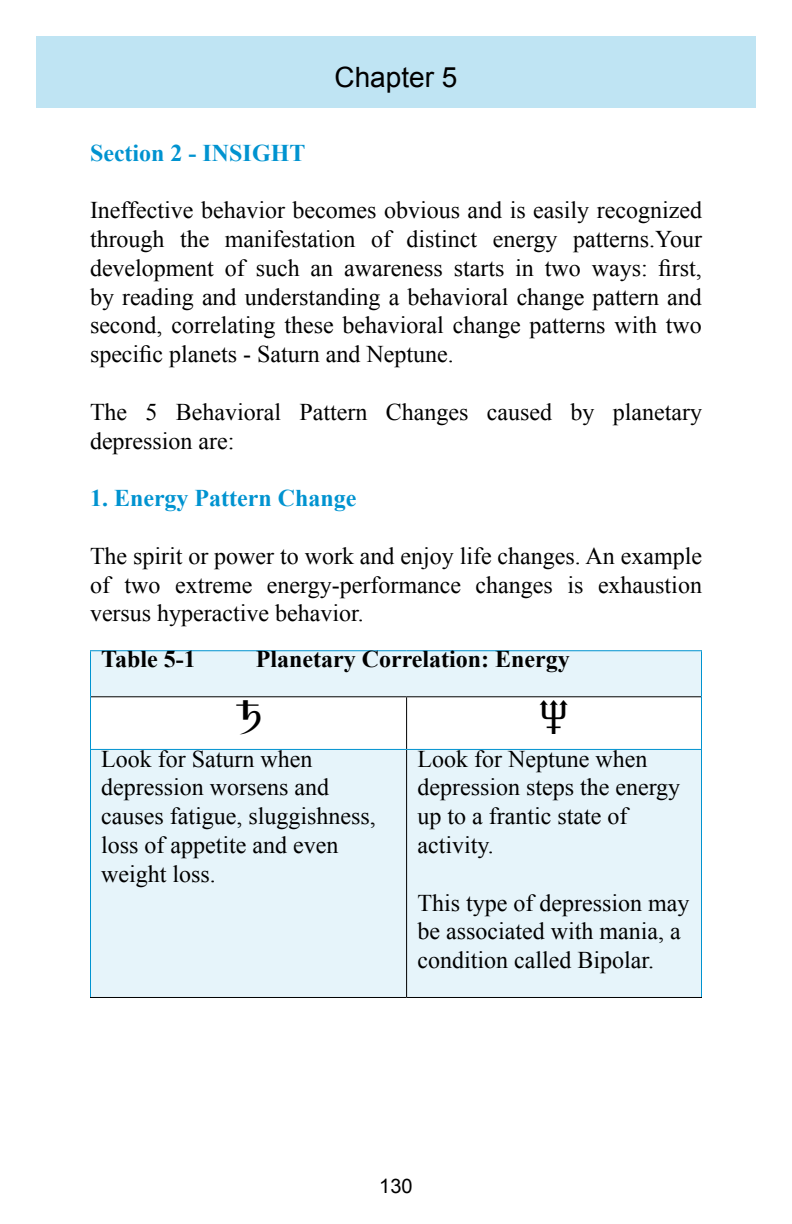
<style>
.page{position:relative;width:792px;height:1224px;background:#fff}
.page>*{position:absolute;margin:0;border:0;box-sizing:border-box;transform-origin:0 0}
.t1{font:48px "Astro";color:#000}
.t2{font:28px "Arial";color:#000}
.t3{font:24px/28.8px "Times New Roman";color:#000}
.t4{font:700 24px "Times New Roman";color:#0093d0}
.t5{font:700 24px "Times New Roman";color:#000}
.t6{font:20px "Arial";color:#000}
</style>
<div class="page">
<div style="left:36px;top:36px;width:720px;height:72px;background:#bfe4f3"></div>
<svg style="left:91px;top:651px;width:610px;height:346px;background:#e9f5fa"></svg>
<hr style="left:90px;top:650px;width:317px;height:1px;background:#0093d0">
<hr style="left:90px;top:651px;width:1px;height:46px;background:#0093d0">
<hr style="left:407px;top:650px;width:295px;height:1px;background:#0093d0">
<hr style="left:701px;top:651px;width:1px;height:46px;background:#0093d0">
<hr style="left:90px;top:697px;width:1px;height:52px;background:#0093d0">
<hr style="left:701px;top:697px;width:1px;height:52px;background:#0093d0">
<hr style="left:90px;top:749px;width:317px;height:1px;background:#0093d0">
<hr style="left:90px;top:750px;width:1px;height:247px;background:#0093d0">
<hr style="left:407px;top:749px;width:295px;height:1px;background:#0093d0">
<hr style="left:701px;top:750px;width:1px;height:247px;background:#0093d0">
<hr style="left:91px;top:696px;width:316px;height:1px;background:#000">
<hr style="left:407px;top:696px;width:294px;height:1px;background:#000">
<hr style="left:406px;top:697px;width:1px;height:52px;background:#000">
<hr style="left:406px;top:750px;width:1px;height:247px;background:#000">
<hr style="left:90px;top:997px;width:317px;height:1px;background:#000">
<hr style="left:407px;top:997px;width:295px;height:1px;background:#000">
<p class="t4" style="left:90px;top:136px;width:217px">Section 2 - INSIGHT</p>
<p class="t2" style="left:335px;top:59px;width:124px">Chapter 5</p>
<p class="t3" style="left:90px;top:195px;width:614px;text-align:justify">Ineffective behavior becomes obvious and is easily recognized through the manifestation of distinct energy patterns.Your development of such an awareness starts in two ways: first, by reading and understanding a behavioral change pattern and second, correlating these behavioral change patterns with two specific planets - Saturn and Neptune.</p>
<p class="t3" style="left:90px;top:397px;width:614px">The 5 Behavioral Pattern Changes caused by planetary depression are:</p>
<p class="t4" style="left:90px;top:482px;width:268px">1. Energy Pattern Change</p>
<p class="t3" style="left:90px;top:541px;width:614px;text-align:justify">The spirit or power to work and enjoy life changes. An example of two extreme energy-performance changes is exhaustion versus hyperactive behavior.</p>
<p class="t5" style="left:101px;top:643px;width:96px">Table 5-1</p>
<p class="t5" style="left:256px;top:643px;width:316px">Planetary Correlation: Energy</p>
<h1 class="t1" style="left:235px;top:694px;width:28px">W</h1>
<h1 class="t1" style="left:539px;top:694px;width:32px">Y</h1>
<p class="t3" style="left:101px;top:744px;width:276px">Look for Saturn when depression worsens and causes fatigue, sluggishness, loss of appetite and even weight loss.</p>
<p class="t3" style="left:417px;top:744px;width:264px">Look for Neptune when depression steps the energy up to a frantic state of activity.</p>
<p class="t3" style="left:417px;top:888px;width:273px">This type of depression may be associated with mania, a condition called Bipolar.</p>
<p class="t6" style="left:379px;top:1173px;width:35px">130</p>
</div>
